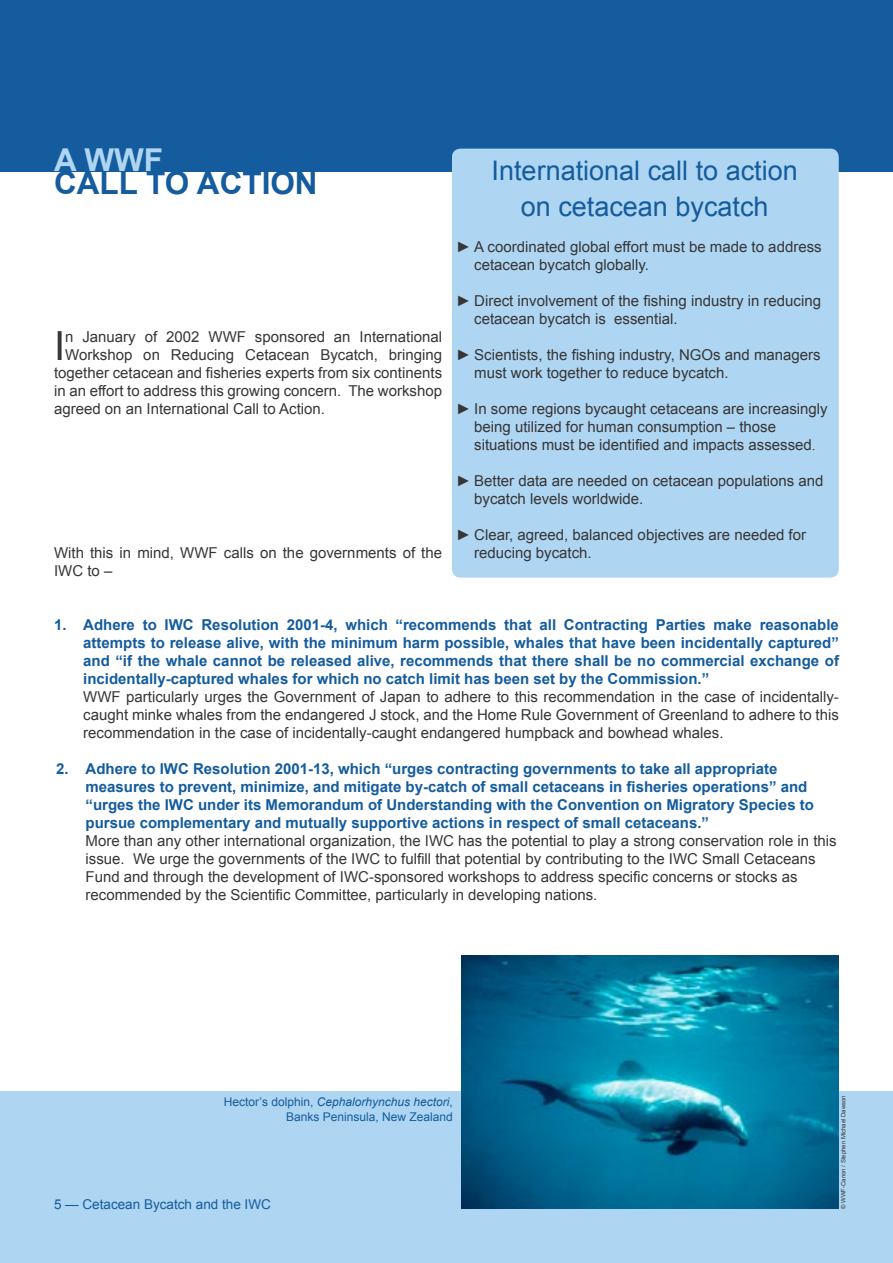
<style>
.page{position:relative;width:893px;height:1263px;background:#fff}
.page>*{position:absolute;margin:0;border:0;box-sizing:border-box;transform-origin:0 0}
.t1{font:40.2px "Arial";color:#373535}
.t2{font:700 31.5px "Arial";color:#145c9e}
.t3{font:700 31.5px "Arial";color:#aed5f1}
.t4{font:27px/36px "Arial";color:#145c9e;text-align:center}
.t5{font:15px/18px "Arial";color:#373535}
.t6{font:700 15px/18px "Arial";color:#145c9e;text-align:justify}
.t7{font:13.5px "Arial";color:#145c9e}
.t8{font:12px/14.4px "Arial";color:#145c9e;text-align:right}
.t9{font:6px "Arial";color:#373535}
.s1{font-family:"Times New Roman"}
.s2{font-style:italic}
</style>
<div class="page">
<div style="left:0;top:1091px;width:893px;height:172px;background:#aed5f1"></div>
<div style="left:0;top:0;width:893px;height:171px;background:#145c9e"></div>
<div style="left:452px;top:149px;width:387px;height:429px;background:#aed5f1"></div>
<img style="left:461px;top:956px;width:378px;height:253px">
<h2 class="t3" style="left:54px;top:139px;width:111px">A WWF</h2>
<h2 class="t2" style="left:54px;top:162px;width:265px">CALL TO ACTION</h2>
<h3 class="t4" style="left:492px;top:153px;width:308px">International call to action on cetacean bycatch</h3>
<p class="t5" style="left:474px;top:238px;width:349px;text-indent:-18px">► A coordinated global effort must be made to address cetacean bycatch globally.</p>
<p class="t5" style="left:474px;top:292px;width:348px;text-indent:-18px">► Direct involvement of the fishing industry in reducing cetacean bycatch is essential.</p>
<p class="t5" style="left:474px;top:346px;width:348px;text-indent:-18px">► Scientists, the fishing industry, NGOs and managers must work together to reduce bycatch.</p>
<p class="t5" style="left:474px;top:400px;width:355px;text-indent:-18px">► In some regions bycaught cetaceans are increasingly being utilized for human consumption – those situations must be identified and impacts assessed<span class="s1">.</span></p>
<p class="t5" style="left:474px;top:472px;width:351px;text-indent:-18px">► Better data are needed on cetacean populations and bycatch levels worldwide.</p>
<p class="t5" style="left:474px;top:526px;width:333px;text-indent:-18px">► Clear, agreed, balanced objectives are needed for reducing bycatch.</p>
<h1 class="t1" style="left:54px;top:320px;width:13px">I</h1>
<p class="t5" style="left:65px;top:328px;width:378px">n January of 2002 WWF sponsored an International</p>
<p class="t5" style="left:65px;top:346px;width:378px">Workshop on Reducing Cetacean Bycatch, bringing</p>
<p class="t5" style="left:54px;top:364px;width:390px">together cetacean and fisheries experts from six continents</p>
<p class="t5" style="left:54px;top:382px;width:390px">in an effort to address this growing concern. The workshop</p>
<p class="t5" style="left:54px;top:400px;width:273px">agreed on an International Call to Action.</p>
<p class="t5" style="left:54px;top:544px;width:390px">With this in mind, WWF calls on the governments of the<br>IWC to –</p>
<p class="t6" style="left:83px;top:616px;width:757px;text-indent:-29px">1. Adhere to IWC Resolution 2001-4, which “recommends that all Contracting Parties make reasonable attempts to release alive, with the minimum harm possible, whales that have been incidentally captured” and “if the whale cannot be released alive, recommends that there shall be no commercial exchange of incidentally-captured whales for which no catch limit has been set by the Commission.”</p>
<p class="t5" style="left:83px;top:688px;width:757px;text-align:justify">WWF particularly urges the Government of Japan to adhere to this recommendation in the case of incidentally&shy;caught minke whales from the endangered J stock, and the Home Rule Government of Greenland to adhere to this recommendation in the case of incidentally-caught endangered humpback and bowhead whales.</p>
<p class="t6" style="left:86px;top:760px;width:730px;text-align:left;text-indent:-29px">2. Adhere to IWC Resolution 2001-13, which “urges contracting governments to take all appropriate measures to prevent, minimize, and mitigate by-catch of small cetaceans in fisheries operations” and “urges the IWC under its Memorandum of Understanding with the Convention on Migratory Species to pursue complementary and mutually supportive actions in respect of small cetaceans.”</p>
<p class="t5" style="left:86px;top:832px;width:753px">More than any other international organization, the IWC has the potential to play a strong conservation role in this issue. We urge the governments of the IWC to fulfill that potential by contributing to the IWC Small Cetaceans Fund and through the development of IWC-sponsored workshops to address specific concerns or stocks as recommended by the Scientific Committee, particularly in developing nations.</p>
<p class="t8" style="left:224px;top:1095px;width:231px">Hector’s dolphin, <span class="s2">Cephalorhynchus hectori</span>,<br>Banks Peninsula, New Zealand</p>
<p class="t7" style="left:54px;top:1195px;width:218px">5 — Cetacean Bycatch and the IWC</p>
<p class="t9" style="left:839px;top:1209px;width:115px;rotate:-90deg">© WWF-Canon / Stephen Michael Dawson</p>
</div>
